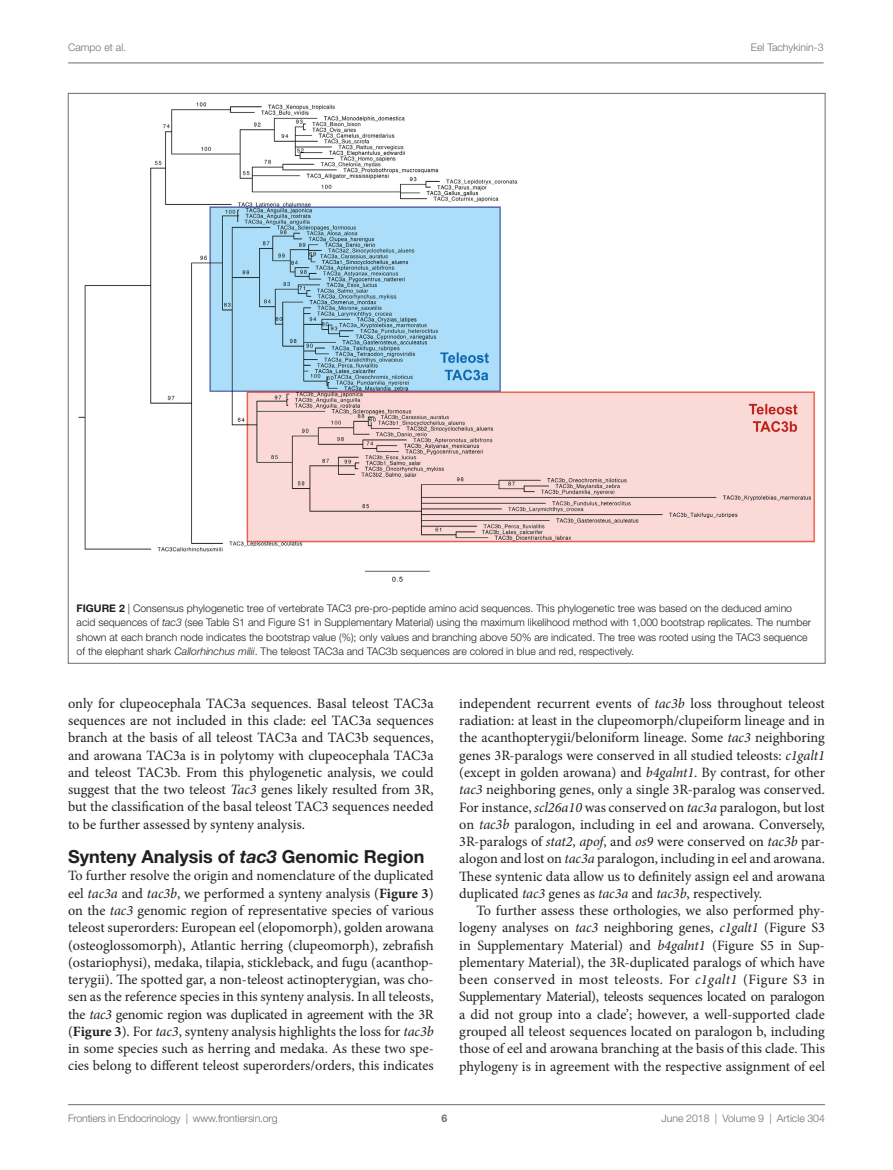
<style>
.page{position:relative;width:893px;height:1170px;background:#fff}
.page>*{position:absolute;margin:0;border:0;box-sizing:border-box;transform-origin:0 0}
.t1{font:700 18px "Helvetica Neue LT Std";color:#231f20}
.t2{font:14.25px/17.2px "Minion Pro";color:#231f20;text-align:justify}
.t3{font:300 10.5px/14.2px "Helvetica Neue LT Std";color:#231f20}
.t4{font:300 10.5px "Helvetica Neue LT Std";letter-spacing:-.015em;color:#6c6d70}
.t5{font:700 10.5px "Helvetica Neue LT Std";color:#6c6d70}
.s1{font-weight:700}
.s2{font-style:italic}
</style>
<div class="page">
<img style="left:78px;top:102px;width:738px;height:480px">
<hr style="left:68px;top:63px;width:756px;height:1px;background:#6c6d70">
<hr style="left:68px;top:1104px;width:757px;height:1px;background:#6c6d70">
<p class="t4" style="left:68px;top:41px;width:60px">Campo et al.</p>
<p class="t4" style="left:751px;top:41px;width:74px">Eel Tachykinin-3</p>
<p class="t3" style="left:77px;top:601px;width:736px"><span class="s1">Figure 2</span> | Consensus phylogenetic tree of vertebrate TAC3 pre-pro-peptide amino acid sequences. This phylogenetic tree was based on the deduced amino acid sequences of <span class="s2">tac3</span> (see Table S1 and Figure S1 in Supplementary Material) using the maximum likelihood method with 1,000 bootstrap replicates. The number shown at each branch node indicates the bootstrap value (%); only values and branching above 50% are indicated. The tree was rooted using the TAC3 sequence of the elephant shark <span class="s2">Callorhinchus milii</span>. The teleost TAC3a and TAC3b sequences are colored in blue and red, respectively.</p>
<p class="t2" style="left:68px;top:694px;width:367px">only for clupeocephala TAC3a sequences. Basal teleost TAC3a sequences are not included in this clade: eel TAC3a sequences branch at the basis of all teleost TAC3a and TAC3b sequences, and arowana TAC3a is in polytomy with clupeocephala TAC3a and teleost TAC3b. From this phylogenetic analysis, we could suggest that the two teleost <span class="s2">Tac3</span> genes likely resulted from 3R, but the classification of the basal teleost TAC3 sequences needed to be further assessed by synteny analysis.</p>
<p class="t1" style="left:68px;top:845px;width:358px">Synteny Analysis of <span class="s2">tac3</span> Genomic Region</p>
<p class="t2" style="left:68px;top:867px;width:367px">To further resolve the origin and nomenclature of the duplicated eel <span class="s2">tac3a</span> and <span class="s2">tac3b</span>, we performed a synteny analysis (<span class="s1">Figure 3</span>) on the <span class="s2">tac3</span> genomic region of representative species of various teleost superorders: European eel (elopomorph), golden arowana (osteoglossomorph), Atlantic herring (clupeomorph), zebrafish (ostariophysi), medaka, tilapia, stickleback, and fugu (acanthop&shy;terygii). The spotted gar, a non-teleost actinopterygian, was cho&shy;sen as the reference species in this synteny analysis. In all teleosts, the <span class="s2">tac3</span> genomic region was duplicated in agreement with the 3R (<span class="s1">Figure 3</span>). For <span class="s2">tac3</span>, synteny analysis highlights the loss for <span class="s2">tac3b </span>in some species such as herring and medaka. As these two spe&shy;cies belong to different teleost superorders/orders, this indicates</p>
<p class="t2" style="left:459px;top:694px;width:367px">independent recurrent events of <span class="s2">tac3b</span> loss throughout teleost radiation: at least in the clupeomorph/clupeiform lineage and in the acanthopterygii/beloniform lineage. Some <span class="s2">tac3</span> neighboring genes 3R-paralogs were conserved in all studied teleosts: <span class="s2">c1galt1 </span>(except in golden arowana) and <span class="s2">b4galnt1</span>. By contrast, for other <span class="s2">tac3</span> neighboring genes, only a single 3R-paralog was conserved.<br>For instance, <span class="s2">scl26a10</span> was conserved on <span class="s2">tac3a</span> paralogon, but lost on <span class="s2">tac3b</span> paralogon, including in eel and arowana. Conversely, 3R-paralogs of <span class="s2">stat2</span>, <span class="s2">apof</span>, and <span class="s2">os9</span> were conserved on <span class="s2">tac3b</span> par&shy;alogon and lost on <span class="s2">tac3a</span> paralogon, including in eel and arowana.<br>These syntenic data allow us to definitely assign eel and arowana duplicated <span class="s2">tac3</span> genes as <span class="s2">tac3a</span> and <span class="s2">tac3b</span>, respectively.</p>
<p class="t2" style="left:459px;top:901px;width:367px;text-indent:17px">To further assess these orthologies, we also performed phy&shy;logeny analyses on <span class="s2">tac3</span> neighboring genes, <span class="s2">c1galt1</span> (Figure S3 in Supplementary Material) and <span class="s2">b4galnt1</span> (Figure S5 in Sup&shy;plementary Material), the 3R-duplicated paralogs of which have been conserved in most teleosts. For <span class="s2">c1galt1</span> (Figure S3 in Supplementary Material), teleosts sequences located on paralogon a did not group into a clade’; however, a well-supported clade grouped all teleost sequences located on paralogon b, including those of eel and arowana branching at the basis of this clade. This phylogeny is in agreement with the respective assignment of eel</p>
<p class="t4" style="left:68px;top:1111px;width:211px">Frontiers in Endocrinology | www.frontiersin.org</p>
<p class="t4" style="left:662px;top:1111px;width:165px">June 2018 | Volume 9 | Article 304</p>
<p class="t5" style="left:441px;top:1111px;width:7px">6</p>
</div>
